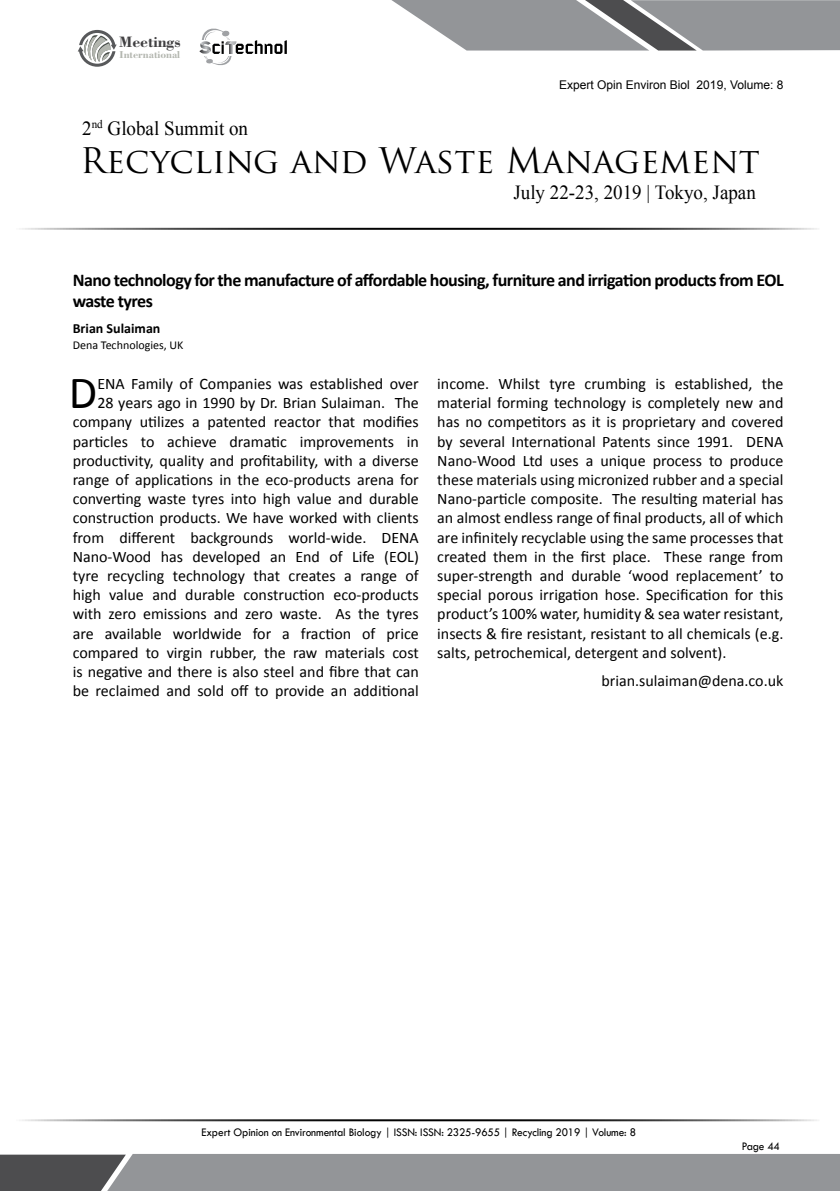
<style>
.page{position:relative;width:840px;height:1191px;background:#fff}
.page>*{position:absolute;margin:0;border:0;box-sizing:border-box;transform-origin:0 0}
.t1{font:46.2px "Calibri";color:#000}
.t2{font:34.4px "Trajan Pro";color:#000}
.t3{font:20px "Times New Roman";color:#000;scale:.95 1}
.t4{font:700 18px/21.4px "Calibri";letter-spacing:-.03em;color:#000}
.t5{font:16px/19.2px "Calibri";color:#000;text-align:right}
.t6{font:700 16px "Bodoni BT";color:#414042}
.t7{font:700 14px "Calibri";color:#000}
.t8{font:12px "Tw Cen";letter-spacing:-.01em;color:#000;scale:.95 1}
.t9{font:12px "Arial";color:#000}
.t10{font:12px "Calibri";color:#000}
.t11{font:700 10.6px "Bodoni BT";color:#b3b6af}
</style>
<div class="page">
<hr style="left:12px;top:228px;width:807px;height:2px;background:#000">
<hr style="left:12px;top:1119px;width:807px;height:2px;background:#000">
<svg style="left:391px;top:0;width:448px;height:51px;background:#9b9c9f"></svg>
<svg style="left:0;top:1154px;width:839px;height:37px;background:#8a8c8f"></svg>
<svg style="left:78px;top:30px;width:39px;height:37px"></svg>
<svg style="left:199px;top:29px;width:88px;height:36px"></svg>
<p class="t6" style="left:119px;top:32px;width:63px">Meetings</p>
<p class="t11" style="left:120px;top:48px;width:62px">International</p>
<p class="t9" style="left:558px;top:77px;width:226px">Expert Opin Environ Biol 2019, Volume: 8</p>
<p class="t3" style="left:82px;top:115px;width:176px">2<sup>nd</sup> Global Summit on</p>
<h2 class="t2" style="left:80px;top:139px;width:680px">Recycling and Waste Management</h2>
<p class="t3" style="left:513px;top:179px;width:257px">July 22-23, 2019 | Tokyo, Japan</p>
<p class="t4" style="left:73px;top:269px;width:712px">Nano technology for the manufacture of affordable housing, furniture and irrigation products from EOL waste tyres</p>
<p class="t7" style="left:73px;top:320px;width:89px">Brian Sulaiman</p>
<p class="t10" style="left:73px;top:337px;width:112px">Dena Technologies, UK</p>
<h1 class="t1" style="left:69px;top:364px;width:30px">D</h1>
<p class="t5" style="left:73px;top:374px;width:347px">ENA Family of Companies was established over<br>28 years ago in 1990 by Dr. Brian Sulaiman. The company utilizes a patented reactor that modifies particles to achieve dramatic improvements in productivity, quality and profitability, with a diverse range of applications in the eco-products arena for converting waste tyres into high value and durable construction products. We have worked with clients from different backgrounds world-wide. DENA Nano-Wood has developed an End of Life (EOL) tyre recycling technology that creates a range of high value and durable construction eco-products with zero emissions and zero waste. As the tyres are available worldwide for a fraction of price compared to virgin rubber, the raw materials cost is negative and there is also steel and fibre that can be reclaimed and sold off to provide an additional</p>
<p class="t5" style="left:437px;top:374px;width:347px;text-align:justify">income. Whilst tyre crumbing is established, the material forming technology is completely new and has no competitors as it is proprietary and covered by several International Patents since 1991. DENA Nano-Wood Ltd uses a unique process to produce these materials using micronized rubber and a special Nano-particle composite. The resulting material has an almost endless range of final products, all of which are infinitely recyclable using the same processes that created them in the first place. These range from super-strength and durable ‘wood replacement’ to special porous irrigation hose. Specification for this product’s 100% water, humidity &amp; sea water resistant, insects &amp; fire resistant, resistant to all chemicals (e.g. salts, petrochemical, detergent and solvent).</p>
<p class="t5" style="left:601px;top:671px;width:183px">brian.sulaiman@dena.co.uk</p>
<p class="t8" style="left:201px;top:1124px;width:458px">Expert Opinion on Environmental Biology | ISSN: ISSN: 2325-9655 | Recycling 2019 | Volume: 8</p>
<p class="t8" style="left:741px;top:1139px;width:42px">Page 44</p>
</div>
